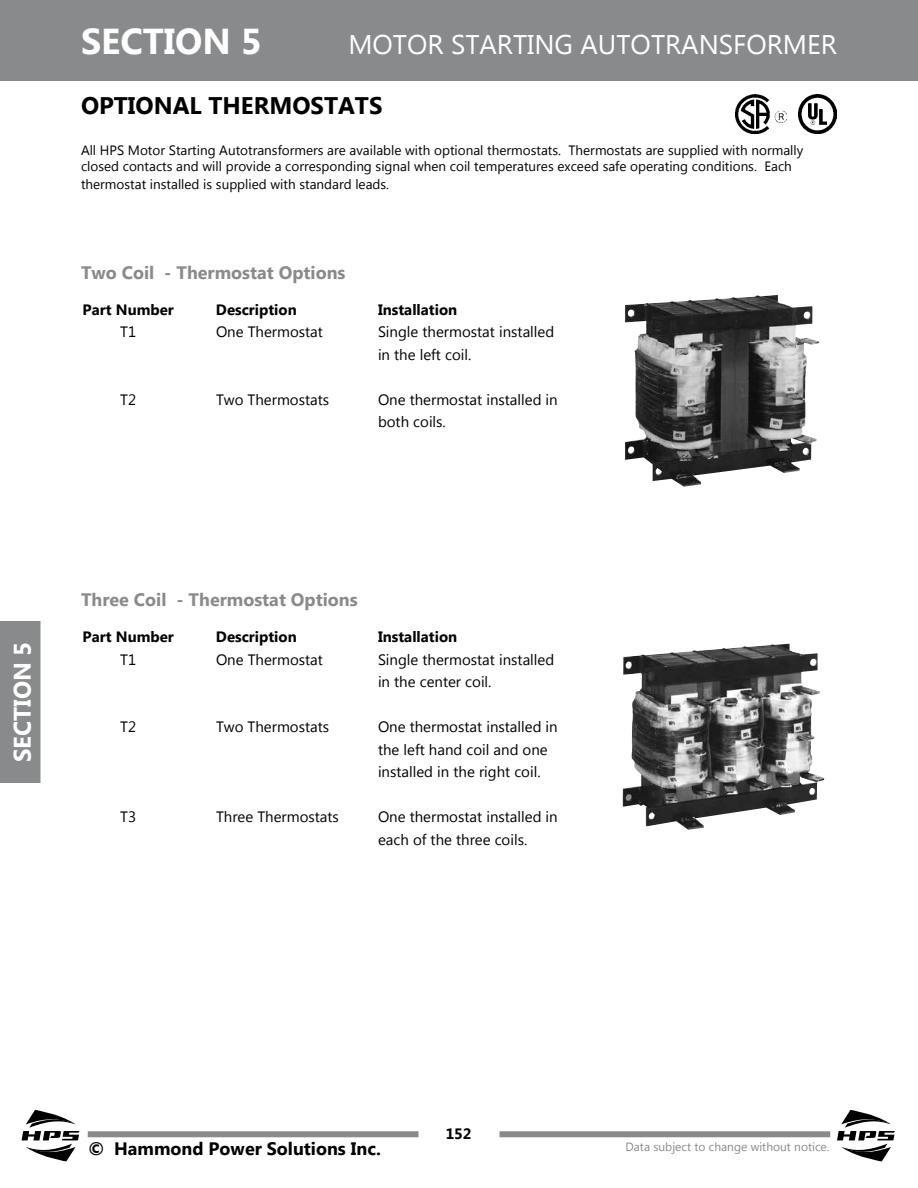
<style>
.page{position:relative;width:918px;height:1188px;background:#fff}
.page>*{position:absolute;margin:0;border:0;box-sizing:border-box;transform-origin:0 0}
.t1{font:700 36px "Microsoft New Tai Lue";color:#fff}
.t2{font:27px "Microsoft New Tai Lue";color:#fff}
.t3{font:700 24px "Microsoft New Tai Lue";color:#000}
.t4{font:700 24px "Microsoft New Tai Lue";color:#fff}
.t5{font:700 18px "Microsoft New Tai Lue";color:#888a8c}
.t6{font:700 18px "Microsoft New Tai Lue";color:#000}
.t7{font:15px/22.5px "Microsoft New Tai Lue";color:#000}
.t8{font:700 15px "Microsoft New Tai Lue";color:#000}
.t9{font:13.5px/16.2px "Microsoft New Tai Lue";color:#000}
.t10{font:12px "Microsoft New Tai Lue";color:#888a8c}
</style>
<div class="page">
<div style="left:0;top:0;width:918px;height:81px;background:#888a8c"></div>
<div style="left:0;top:621px;width:40px;height:162px;background:#888a8c"></div>
<svg style="left:22px;top:1110px;width:58px;height:51px"></svg>
<svg style="left:837px;top:1110px;width:58px;height:51px"></svg>
<img style="left:736px;top:94px;width:50px;height:40px">
<img style="left:798px;top:94px;width:39px;height:40px">
<img style="left:625px;top:295px;width:194px;height:192px">
<img style="left:623px;top:644px;width:201px;height:186px">
<div style="left:88px;top:1131px;width:330px;height:6px;background:#888a8c"></div>
<div style="left:500px;top:1131px;width:330px;height:6px;background:#888a8c"></div>
<h1 class="t1" style="left:81px;top:21px;width:182px">SECTION 5</h1>
<h2 class="t2" style="left:348px;top:29px;width:490px">MOTOR STARTING AUTOTRANSFORMER</h2>
<h3 class="t3" style="left:81px;top:92px;width:303px">OPTIONAL THERMOSTATS</h3>
<p class="t9" style="left:81px;top:143px;width:724px">All HPS Motor Starting Autotransformers are available with optional thermostats. Thermostats are supplied with normally closed contacts and will provide a corresponding signal when coil temperatures exceed safe operating conditions. Each</p>
<p class="t9" style="left:81px;top:178px;width:310px">thermostat installed is supplied with standard leads.</p>
<p class="t5" style="left:81px;top:262px;width:266px">Two Coil - Thermostat Options</p>
<p class="t8" style="left:83px;top:301px;width:93px">Part Number</p>
<p class="t8" style="left:216px;top:301px;width:82px">Description</p>
<p class="t8" style="left:378px;top:301px;width:81px">Installation</p>
<p class="t7" style="left:120px;top:322px;width:17px">T1</p>
<p class="t7" style="left:216px;top:322px;width:109px">One Thermostat</p>
<p class="t7" style="left:378px;top:322px;width:178px">Single thermostat installed in the left coil.</p>
<p class="t7" style="left:120px;top:389px;width:17px">T2</p>
<p class="t7" style="left:216px;top:389px;width:115px">Two Thermostats</p>
<p class="t7" style="left:378px;top:389px;width:181px">One thermostat installed in both coils.</p>
<h3 class="t4" style="left:9px;top:762px;width:122px;rotate:-90deg">SECTION 5</h3>
<p class="t5" style="left:81px;top:590px;width:278px">Three Coil - Thermostat Options</p>
<p class="t8" style="left:83px;top:628px;width:93px">Part Number</p>
<p class="t8" style="left:216px;top:628px;width:82px">Description</p>
<p class="t8" style="left:378px;top:628px;width:81px">Installation</p>
<p class="t7" style="left:120px;top:649px;width:17px">T1</p>
<p class="t7" style="left:216px;top:649px;width:109px">One Thermostat</p>
<p class="t7" style="left:378px;top:649px;width:178px">Single thermostat installed in the center coil.</p>
<p class="t7" style="left:120px;top:717px;width:17px">T2</p>
<p class="t7" style="left:216px;top:717px;width:115px">Two Thermostats</p>
<p class="t7" style="left:378px;top:717px;width:181px">One thermostat installed in the left hand coil and one installed in the right coil.</p>
<p class="t7" style="left:120px;top:807px;width:17px">T3</p>
<p class="t7" style="left:216px;top:807px;width:125px">Three Thermostats</p>
<p class="t7" style="left:378px;top:807px;width:181px">One thermostat installed in each of the three coils.</p>
<p class="t8" style="left:446px;top:1125px;width:27px">152</p>
<p class="t6" style="left:88px;top:1138px;width:294px">© Hammond Power Solutions Inc.</p>
<p class="t10" style="left:625px;top:1140px;width:206px">Data subject to change without notice.</p>
</div>
